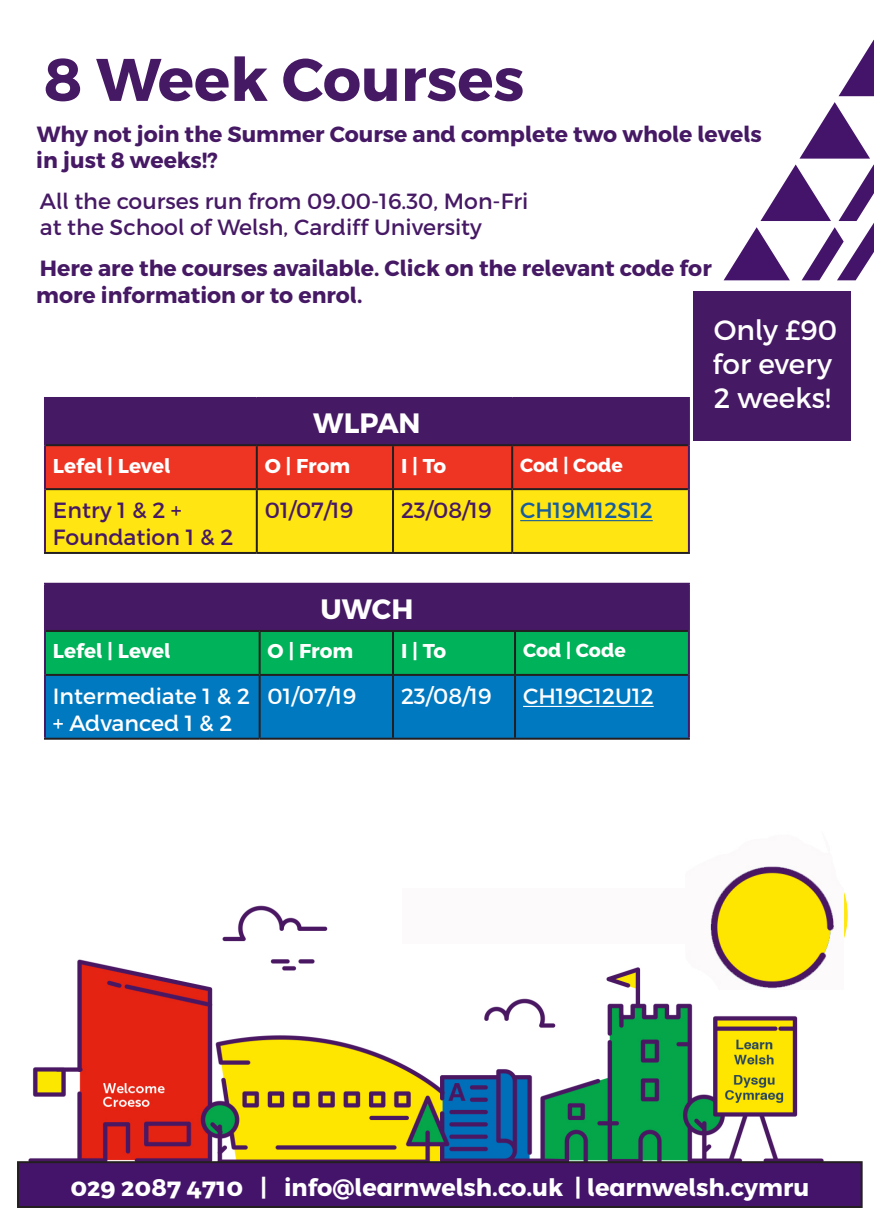
<style>
.page{position:relative;width:874px;height:1225px;background:#fff}
.page>*{position:absolute;margin:0;border:0;box-sizing:border-box;transform-origin:0 0}
.t1{font:700 60px "Cymraeg";color:#461964}
.t2{font:28px/33.6px "Cymraeg";color:#fff}
.t3{font:700 28px "Cymraeg";color:#fff}
.t4{font:700 24px "Cymraeg Alternates";color:#fff}
.t5{font:700 22px "Cymraeg";color:#461964}
.t6{font:22px/26.4px "Cymraeg";color:#461964}
.t7{font:22px/26.4px "Cymraeg";color:#fff}
.t8{font:22px "Cymraeg";color:#175d9e}
.t9{font:700 20px "Cymraeg";color:#fff}
.t10{font:700 19px "Cymraeg";color:#fff}
</style>
<div class="page">
<img style="left:28px;top:905px;width:795px;height:256px">
<img style="left:402px;top:905px;width:283px;height:38px">
<div style="left:18px;top:1162px;width:843px;height:45px;background:#44146b"></div>
<div style="left:17px;top:1161px;width:845px;height:47px;border:2px solid #231f20"></div>
<div style="left:45px;top:398px;width:643px;height:47px;background:#461964"></div>
<svg style="left:46px;top:446px;width:641px;height:106px;background:#f79d19"></svg>
<hr style="left:46px;top:444px;width:211px;height:2px;background:#231f20">
<hr style="left:257px;top:444px;width:136px;height:2px;background:#231f20">
<hr style="left:256px;top:446px;width:2px;height:42px;background:#231f20">
<hr style="left:393px;top:444px;width:119px;height:2px;background:#231f20">
<hr style="left:392px;top:446px;width:2px;height:42px;background:#231f20">
<hr style="left:512px;top:444px;width:175px;height:2px;background:#231f20">
<hr style="left:511px;top:446px;width:2px;height:42px;background:#231f20">
<hr style="left:46px;top:488px;width:211px;height:2px;background:#231f20">
<hr style="left:257px;top:488px;width:136px;height:2px;background:#231f20">
<hr style="left:256px;top:490px;width:2px;height:62px;background:#231f20">
<hr style="left:393px;top:488px;width:119px;height:2px;background:#231f20">
<hr style="left:392px;top:490px;width:2px;height:62px;background:#231f20">
<hr style="left:512px;top:488px;width:175px;height:2px;background:#231f20">
<hr style="left:511px;top:490px;width:2px;height:62px;background:#231f20">
<hr style="left:44px;top:552px;width:213px;height:2px;background:#231f20">
<hr style="left:257px;top:552px;width:136px;height:2px;background:#231f20">
<hr style="left:393px;top:552px;width:119px;height:2px;background:#231f20">
<hr style="left:512px;top:552px;width:177px;height:2px;background:#231f20">
<hr style="left:44px;top:397px;width:213px;height:2px;background:#461964">
<hr style="left:44px;top:399px;width:2px;height:46px;background:#461964">
<hr style="left:257px;top:397px;width:136px;height:2px;background:#461964">
<hr style="left:393px;top:397px;width:119px;height:2px;background:#461964">
<hr style="left:512px;top:397px;width:177px;height:2px;background:#461964">
<hr style="left:687px;top:399px;width:2px;height:46px;background:#461964">
<hr style="left:44px;top:445px;width:2px;height:44px;background:#461964">
<hr style="left:687px;top:445px;width:2px;height:44px;background:#461964">
<hr style="left:44px;top:489px;width:2px;height:63px;background:#461964">
<hr style="left:687px;top:489px;width:2px;height:63px;background:#461964">
<hr style="left:520px;top:520px;width:132px;height:1px;background:#175d9e">
<div style="left:45px;top:584px;width:643px;height:47px;background:#461964"></div>
<svg style="left:46px;top:632px;width:641px;height:105px;background:#008f96"></svg>
<hr style="left:46px;top:630px;width:213px;height:2px;background:#231f20">
<hr style="left:259px;top:630px;width:134px;height:2px;background:#231f20">
<hr style="left:258px;top:632px;width:2px;height:42px;background:#231f20">
<hr style="left:393px;top:630px;width:121px;height:2px;background:#231f20">
<hr style="left:392px;top:632px;width:2px;height:42px;background:#231f20">
<hr style="left:514px;top:630px;width:173px;height:2px;background:#231f20">
<hr style="left:513px;top:632px;width:2px;height:42px;background:#231f20">
<hr style="left:46px;top:674px;width:213px;height:2px;background:#231f20">
<hr style="left:259px;top:674px;width:134px;height:2px;background:#231f20">
<hr style="left:258px;top:676px;width:2px;height:61px;background:#231f20">
<hr style="left:393px;top:674px;width:121px;height:2px;background:#231f20">
<hr style="left:392px;top:676px;width:2px;height:61px;background:#231f20">
<hr style="left:514px;top:674px;width:173px;height:2px;background:#231f20">
<hr style="left:513px;top:676px;width:2px;height:61px;background:#231f20">
<hr style="left:44px;top:737px;width:215px;height:2px;background:#231f20">
<hr style="left:259px;top:737px;width:134px;height:2px;background:#231f20">
<hr style="left:393px;top:737px;width:121px;height:2px;background:#231f20">
<hr style="left:514px;top:737px;width:175px;height:2px;background:#231f20">
<hr style="left:44px;top:583px;width:215px;height:2px;background:#461964">
<hr style="left:44px;top:585px;width:2px;height:46px;background:#461964">
<hr style="left:259px;top:583px;width:134px;height:2px;background:#461964">
<hr style="left:393px;top:583px;width:121px;height:2px;background:#461964">
<hr style="left:514px;top:583px;width:175px;height:2px;background:#461964">
<hr style="left:687px;top:585px;width:2px;height:46px;background:#461964">
<hr style="left:44px;top:631px;width:2px;height:44px;background:#461964">
<hr style="left:687px;top:631px;width:2px;height:44px;background:#461964">
<hr style="left:44px;top:675px;width:2px;height:62px;background:#461964">
<hr style="left:687px;top:675px;width:2px;height:62px;background:#461964">
<hr style="left:522px;top:706px;width:131px;height:1px;background:#fff">
<svg style="left:838px;top:41px;width:35px;height:55px"></svg>
<svg style="left:724px;top:102px;width:149px;height:178px"></svg>
<img style="left:685px;top:866px;width:149px;height:123px">
<div style="left:693px;top:291px;width:157px;height:149px;background:#461964"></div>
<p class="t1" style="left:44px;top:42px;width:482px">8 Week Courses</p>
<p class="t5" style="left:37px;top:120px;width:726px">Why not join the Summer Course and complete two whole levels</p>
<p class="t5" style="left:36px;top:147px;width:183px">in just 8 weeks!?</p>
<p class="t6" style="left:40px;top:188px;width:490px">All the courses run from 09.00-16.30, Mon-Fri</p>
<p class="t6" style="left:40px;top:214px;width:443px">at the School of Welsh, Cardiff University</p>
<p class="t5" style="left:40px;top:255px;width:673px">Here are the courses available. Click on the relevant code for</p>
<p class="t5" style="left:36px;top:281px;width:327px">more information or to enrol.</p>
<p class="t3" style="left:313px;top:406px;width:109px">WLPAN</p>
<p class="t9" style="left:53px;top:453px;width:119px">Lefel | Level</p>
<p class="t9" style="left:265px;top:453px;width:87px">O | From</p>
<p class="t9" style="left:401px;top:453px;width:47px">I | To</p>
<p class="t10" style="left:520px;top:453px;width:104px">Cod | Code</p>
<p class="t6" style="left:53px;top:497px;width:182px">Entry 1 &amp; 2 +<br>Foundation 1 &amp; 2</p>
<p class="t6" style="left:265px;top:497px;width:90px">01/07/19</p>
<p class="t6" style="left:401px;top:497px;width:92px">23/08/19</p>
<p class="t8" style="left:520px;top:497px;width:134px">CH19M12S12</p>
<p class="t3" style="left:320px;top:591px;width:94px">UWCH</p>
<p class="t9" style="left:53px;top:639px;width:119px">Lefel | Level</p>
<p class="t9" style="left:267px;top:639px;width:87px">O | From</p>
<p class="t9" style="left:401px;top:639px;width:47px">I | To</p>
<p class="t10" style="left:522px;top:639px;width:104px">Cod | Code</p>
<p class="t7" style="left:53px;top:683px;width:198px">Intermediate 1 &amp; 2 + Advanced 1 &amp; 2</p>
<p class="t7" style="left:267px;top:683px;width:90px">01/07/19</p>
<p class="t7" style="left:401px;top:683px;width:92px">23/08/19</p>
<p class="t7" style="left:522px;top:683px;width:132px">CH19C12U12</p>
<p class="t2" style="left:712px;top:313px;width:126px">Only £90 for every</p>
<p class="t2" style="left:713px;top:381px;width:118px">2 weeks!</p>
<p class="t4" style="left:70px;top:1172px;width:740px">029 2087 4710 | info@learnwelsh.co.uk | learnwelsh.cymru</p>
</div>
